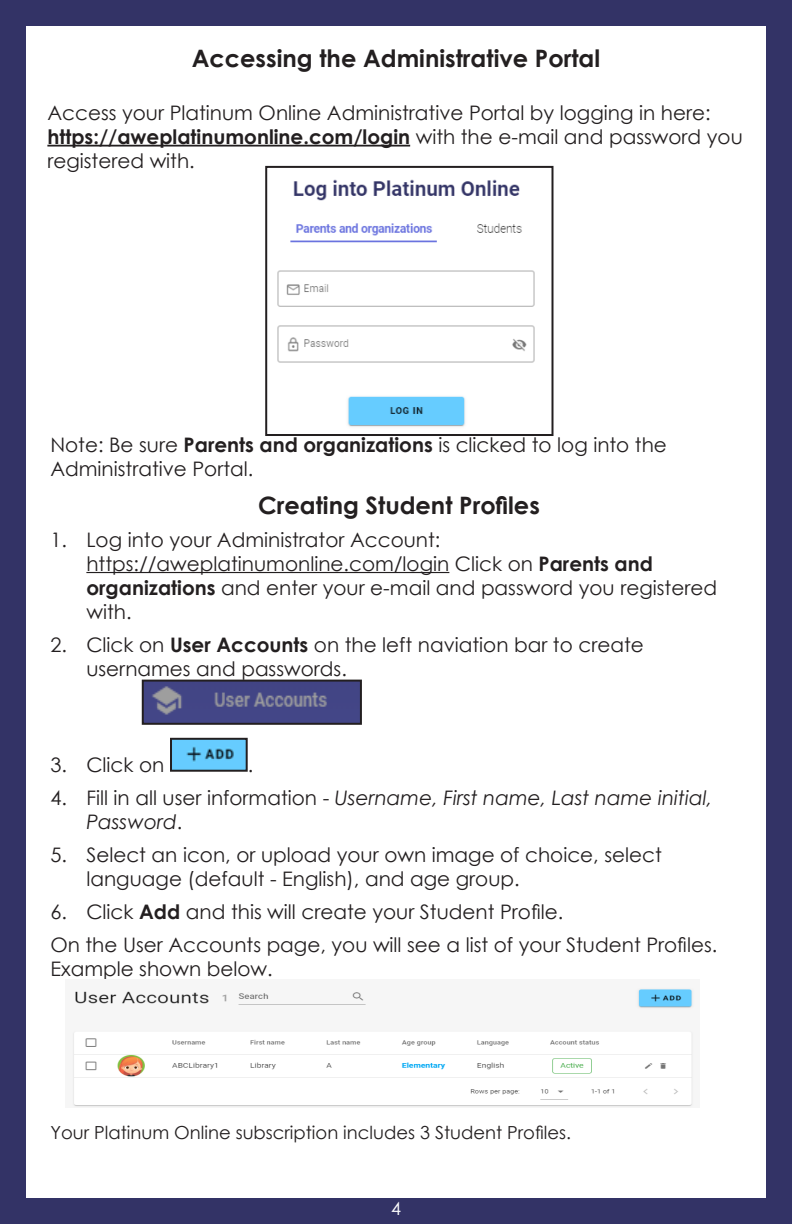
<style>
.page{position:relative;width:792px;height:1224px;background:#fff}
.page>*{position:absolute;margin:0;border:0;box-sizing:border-box;transform-origin:0 0}
.Bullets{font:700 24px "Century Gothic";color:#231f20}
.Bullets-2{font:20px/24px "Century Gothic";color:#231f20}
.t1{font:italic 20px/24px "Century Gothic";color:#231f20}
.Bullets-3{font:18px "Century Gothic";color:#231f20}
.t2{font:18px "Century Gothic";color:#fff}
.s1{font-weight:700}
.s2{font-style:normal}
</style>
<div class="page">
<div style="left:0;top:0;width:792px;height:1224px;border:26px solid #336"></div>
<hr style="left:47px;top:145px;width:363px;height:2px;background:#231f20">
<img style="left:277px;top:179px;width:258px;height:248px">
<div style="left:265px;top:166px;width:289px;height:270px;border:2px solid #231f20"></div>
<hr style="left:86px;top:572px;width:363px;height:1px;background:#231f20">
<img style="left:145px;top:683px;width:214px;height:39px">
<div style="left:142px;top:680px;width:220px;height:45px;border:2px solid #231f20"></div>
<img style="left:173px;top:741px;width:72px;height:28px">
<div style="left:170px;top:738px;width:78px;height:34px;border:2px solid #231f20"></div>
<img style="left:72px;top:988px;width:622px;height:119px">
<p class="Bullets" style="left:192px;top:40px;width:410px">Accessing the Administrative Portal</p>
<p class="Bullets-2" style="left:47px;top:100px;width:665px">Access your Platinum Online Administrative Portal by logging in here:</p>
<p class="Bullets-2" style="left:47px;top:124px;width:697px"><span class="s1">https://aweplatinumonline.com/login</span> with the e-mail and password you registered with.</p>
<p class="Bullets-2" style="left:50px;top:432px;width:618px">Note: Be sure <span class="s1">Parents and organizations</span> is clicked to log into the<br>Administrative Portal.</p>
<p class="Bullets" style="left:258px;top:487px;width:283px">Creating Student Profiles</p>
<p class="Bullets-2" style="left:86px;top:527px;width:632px;text-indent:-36px">1. Log into your Administrator Account: https://aweplatinumonline.com/login Click on <span class="s1">Parents and organizations</span> and enter your e-mail and password you registered with.</p>
<p class="Bullets-2" style="left:86px;top:632px;width:559px;text-indent:-36px">2. Click on <span class="s1">User Accounts</span> on the left naviation bar to create usernames and passwords.</p>
<p class="Bullets-2" style="left:50px;top:752px;width:116px">3. Click on</p>
<p class="Bullets-2" style="left:248px;top:752px;width:7px">.</p>
<p class="t1" style="left:86px;top:785px;width:627px;text-indent:-36px"><span class="s2">4. Fill in all user information -</span> Username, First name, Last name initial,<br>Password<span class="s2">.</span></p>
<p class="Bullets-2" style="left:86px;top:842px;width:577px;text-indent:-36px">5. Select an icon, or upload your own image of choice, select language (default - English), and age group.</p>
<p class="Bullets-2" style="left:50px;top:899px;width:514px">6. Click <span class="s1">Add</span> and this will create your Student Profile.</p>
<p class="Bullets-2" style="left:50px;top:932px;width:668px">On the User Accounts page, you will see a list of your Student Profiles.<br>Example shown below.</p>
<p class="Bullets-3" style="left:50px;top:1119px;width:522px">Your Platinum Online subscription includes 3 Student Profiles.</p>
<p class="t2" style="left:391px;top:1196px;width:11px">4</p>
</div>
